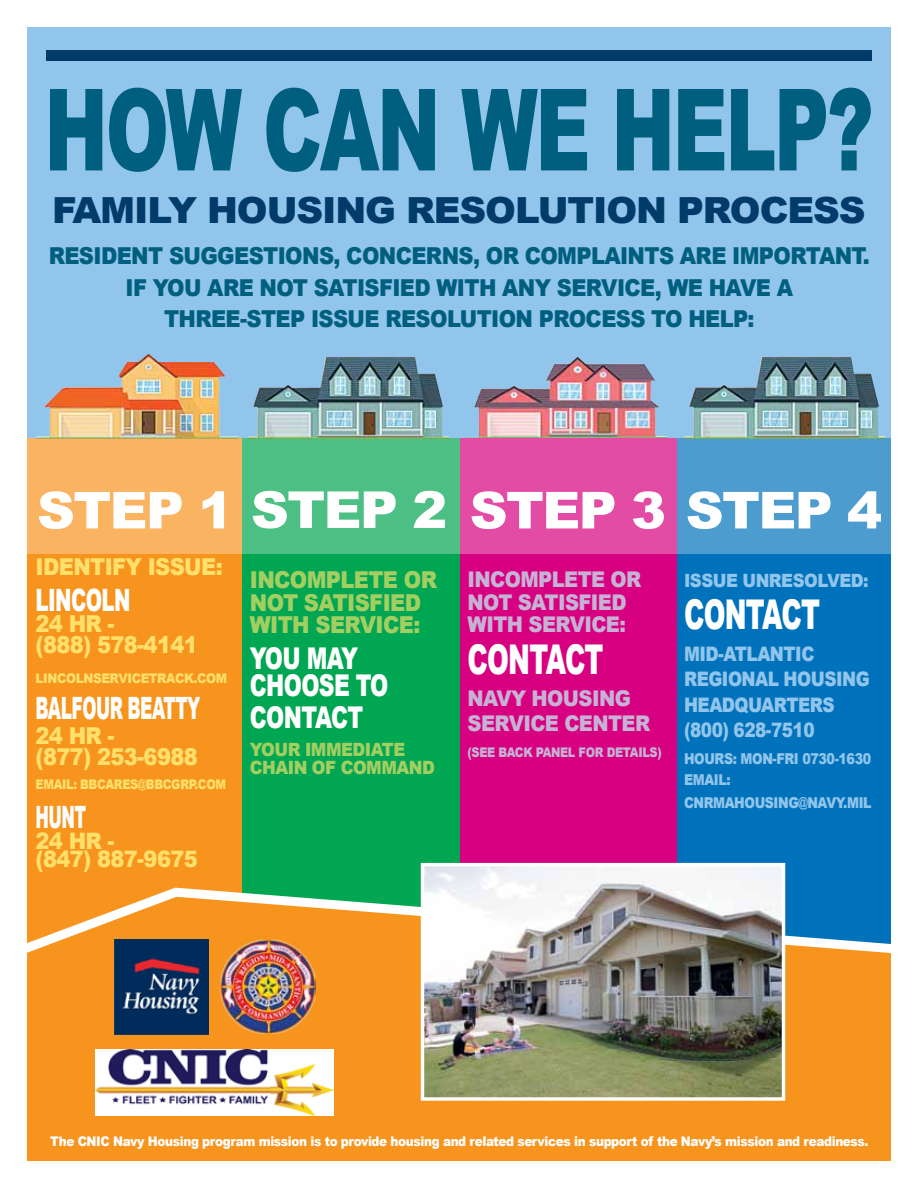
<style>
.page{position:relative;width:918px;height:1188px;background:#fff}
.page>*{position:absolute;margin:0;border:0;box-sizing:border-box;transform-origin:0 0}
.t1{font:900 113.7px "Arial";letter-spacing:-.03em;color:#005f7e;scale:.67 1}
.t2{font:900 51px "Arial";letter-spacing:-.03em;color:#fff}
.t3{font:900 41.1px "Arial";letter-spacing:-.03em;color:#fff;scale:.64 1}
.t4{font:900 36px "Arial";letter-spacing:-.03em;color:#003b6a}
.t5{font:900 30.75px "Arial";letter-spacing:-.03em;color:#fff;scale:.55 1}
.t6{font:900 30.75px "Arial";letter-spacing:-.03em;color:#fff;scale:.64 1}
.t7{font:900 30.75px "Arial";letter-spacing:-.03em;color:#fff;scale:.53 1}
.t8{font:900 30px/27px "Arial";letter-spacing:-.03em;color:#fff;scale:.73 1}
.t9{font:900 23.25px/31.5px "Arial";letter-spacing:-.03em;color:#005f7e;text-align:center;scale:.9 1}
.t10{font:900 23.25px/21px "Arial";letter-spacing:-.03em;color:#ffe06a;scale:.9 1}
.t11{font:900 23.25px/22.5px "Arial";letter-spacing:-.03em;color:#a3cf62;scale:.9 1}
.t12{font:900 22.65px/18px "Arial";letter-spacing:-.03em;color:#ffe06a;scale:.93 1}
.t13{font:900 21.6px/22.5px "Arial";letter-spacing:-.03em;color:#c7b2d6;scale:.9 1}
.t14{font:900 19.95px/25.5px "Arial";letter-spacing:-.03em;color:#92c5eb;scale:.85 1}
.t15{font:900 18.3px/18px "Arial";letter-spacing:-.03em;color:#a3cf62;scale:.9 1}
.t16{font:900 18.3px "Arial";letter-spacing:-.03em;color:#92c5eb;scale:.9 1}
.t17{font:900 15px/21px "Arial";letter-spacing:-.03em;color:#92c5eb;scale:.85 1}
.t18{font:900 13.35px "Arial";letter-spacing:-.03em;color:#fff;scale:.9 1}
.t19{font:900 13.35px "Arial";letter-spacing:-.03em;color:#ffe06a;scale:.85 1}
.t20{font:900 13.35px "Arial";letter-spacing:-.03em;color:#c7b2d6;scale:.85 1}
.t21{font:900 13.35px "Arial";letter-spacing:-.03em;color:#ffe06a;scale:.9 1}
</style>
<div class="page">
<div style="left:28px;top:28px;width:863px;height:453px;background:#92c5eb"></div>
<div style="left:27px;top:438px;width:216px;height:504px;background:#f7941e"></div>
<div style="left:243px;top:438px;width:218px;height:504px;background:#00a651"></div>
<div style="left:676px;top:438px;width:215px;height:560px;background:#0072bc"></div>
<div style="left:460px;top:438px;width:217px;height:504px;background:#d60080"></div>
<div style="left:27px;top:963px;width:864px;height:198px;background:#f7941e"></div>
<svg style="left:27px;top:438px;width:864px;height:116px;background:#9c9696"></svg>
<svg style="left:27px;top:883px;width:864px;height:80px"></svg>
<img style="left:684px;top:357px;width:201px;height:82px">
<img style="left:466px;top:357px;width:201px;height:81px">
<img style="left:37px;top:354px;width:202px;height:84px">
<div style="left:46px;top:50px;width:826px;height:10px;background:#003b6a"></div>
<img style="left:114px;top:939px;width:94px;height:95px">
<img style="left:221px;top:939px;width:94px;height:95px">
<img style="left:95px;top:1049px;width:239px;height:66px">
<img style="left:425px;top:867px;width:356px;height:230px">
<div style="left:421px;top:863px;width:364px;height:238px;border:3px solid #fff"></div>
<img style="left:248px;top:357px;width:201px;height:82px">
<h1 class="t1" style="left:44px;top:47px;width:1239px">HOW CAN WE HELP?</h1>
<h3 class="t4" style="left:52px;top:184px;width:815px">FAMILY HOUSING RESOLUTION PROCESS</h3>
<p class="t9" style="left:49px;top:240px;width:914px">RESIDENT SUGGESTIONS, CONCERNS, OR COMPLAINTS ARE IMPORTANT.<br>IF YOU ARE NOT SATISFIED WITH ANY SERVICE, WE HAVE A<br>THREE-STEP ISSUE RESOLUTION PROCESS TO HELP:</p>
<h2 class="t2" style="left:37px;top:473px;width:847px">STEP 1 STEP 2 STEP 3 STEP 4</h2>
<p class="t10" style="left:36px;top:555px;width:209px">IDENTIFY ISSUE:</p>
<h3 class="t6" style="left:36px;top:578px;width:150px">LINCOLN</h3>
<p class="t10" style="left:36px;top:612px;width:182px">24 HR -<br>(888) 578-4141</p>
<p class="t21" style="left:36px;top:668px;width:214px">LINCOLNSERVICETRACK.COM</p>
<h3 class="t5" style="left:36px;top:686px;width:47px">Balfour</h3>
<h3 class="t5" style="left:128px;top:686px;width:46px">Beatty</h3>
<p class="t10" style="left:36px;top:725px;width:182px">24 HR -<br>(877) 253-6988</p>
<p class="t19" style="left:36px;top:775px;width:19px">Email</p>
<p class="t19" style="left:73px;top:775px;width:49px">: BBCares</p>
<p class="t19" style="left:138px;top:775px;width:21px">@bbcgrp</p>
<p class="t19" style="left:194px;top:775px;width:16px">.com</p>
<h3 class="t7" style="left:36px;top:795px;width:97px">HUNT</h3>
<p class="t12" style="left:36px;top:832px;width:176px">24 HR -<br>(847) 887-9675</p>
<p class="t11" style="left:250px;top:568px;width:210px">INCOMPLETE OR<br>NOT SATISFIED<br>WITH SERVICE:</p>
<p class="t8" style="left:250px;top:644px;width:192px">YOU MAY<br>CHOOSE TO</p>
<p class="t8" style="left:250px;top:703px;width:157px">CONTACT</p>
<p class="t15" style="left:250px;top:740px;width:207px">YOUR IMMEDIATE<br>CHAIN OF COMMAND</p>
<p class="t13" style="left:468px;top:568px;width:195px">INCOMPLETE OR<br>NOT SATISFIED<br>WITH SERVICE:</p>
<h3 class="t3" style="left:468px;top:630px;width:214px">CONTACT</h3>
<p class="t13" style="left:468px;top:686px;width:35px">Navy</p>
<p class="t13" style="left:532px;top:686px;width:34px">Housing</p>
<p class="t13" style="left:468px;top:712px;width:31px">Service</p>
<p class="t13" style="left:564px;top:712px;width:33px">Center</p>
<p class="t20" style="left:468px;top:742px;width:230px">(SEE BACK PANEL FOR DETAILS)</p>
<p class="t16" style="left:684px;top:568px;width:207px">ISSUE UNRESOLVED:</p>
<h3 class="t3" style="left:684px;top:585px;width:214px">CONTACT</h3>
<p class="t14" style="left:684px;top:640px;width:155px">MID-ATLANTIC<br>REGIONAL Housing<br>Head</p>
<p class="t14" style="left:684px;top:691px;width:155px;text-align:center">quarters<br>(800) 628-7510</p>
<p class="t17" style="left:684px;top:748px;width:222px">HOURS: MON-FRI 0730-1630<br>Email</p>
<p class="t17" style="left:684px;top:768px;width:222px;line-height:22.5px;text-indent:43px">:<br>CNRMAHOUSING@NAVY.MIL</p>
<p class="t18" style="left:50px;top:1132px;width:911px">The CNIC Navy Housing program mission is to provide housing and related services in support of the Navy’s mission and readiness.</p>
</div>
